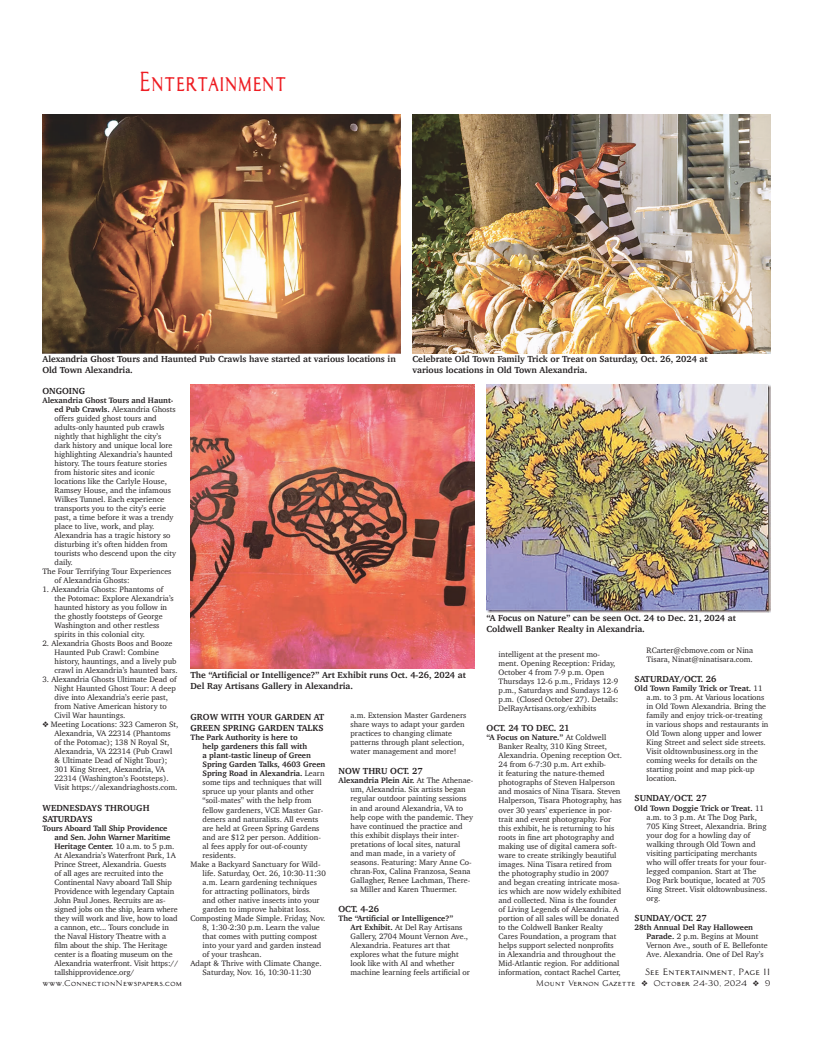
<style>
.page{position:relative;width:816px;height:1057px;background:#fff}
.page>*{position:absolute;margin:0;border:0;box-sizing:border-box;transform-origin:0 0}
.hdr_30{font:27px "Architect Bold V";color:#ee1d23;scale:.7 1}
.cl{font:700 9px/11px "Charter";color:#231f20}
.cal1{font:700 9px/11px "Charter";color:#231f20}
._1b{font:9px "Architect Bold V";color:#231f20}
.cal2{font:8px/9px "Charter";color:#231f20}
.t1{font:700 8px "Charter";color:#231f20}
.t2{font:8px "Architect Bold V";color:#231f20}
.s1{font-weight:700}
.s2{font-weight:400}
</style>
<div class="page">
<img style="left:42px;top:115px;width:358px;height:238px">
<img style="left:412px;top:115px;width:358px;height:238px">
<img style="left:190px;top:384px;width:284px;height:284px">
<img style="left:486px;top:384px;width:284px;height:228px">
<p class="hdr_30" style="left:138px;top:66px;width:213px">Entertainment</p>
<p class="cl" style="left:42px;top:353px;width:355px">Alexandria Ghost Tours and Haunted Pub Crawls have started at various locations in<br>Old Town Alexandria.</p>
<p class="cl" style="left:412px;top:353px;width:297px">Celebrate Old Town Family Trick or Treat on Saturday, Oct. 26, 2024 at various locations in Old Town Alexandria.</p>
<p class="cal1" style="left:42px;top:385px;width:44px">ONGOING</p>
<p class="cal2" style="left:55px;top:396px;width:123px;text-indent:-12px"><span class="s1">Alexandria Ghost Tours and Haunt&shy;ed Pub Crawls.</span> Alexandria Ghosts offers guided ghost tours and adults-only haunted pub crawls nightly that highlight the city’s dark history and unique local lore highlighting Alexandria’s haunted history. The tours feature stories from historic sites and iconic locations like the Carlyle House,<br>Ramsey House, and the infamous<br>Wilkes Tunnel. Each experience transports you to the city’s eerie past, a time before it was a trendy place to live, work, and play.<br>Alexandria has a tragic history so disturbing it’s often hidden from tourists who descend upon the city daily.</p>
<p class="cal2" style="left:55px;top:567px;width:118px;text-indent:-12px">The Four Terrifying Tour Experiences of Alexandria Ghosts:</p>
<p class="cal2" style="left:55px;top:585px;width:121px;text-indent:-12px">1. Alexandria Ghosts: Phantoms of the Potomac: Explore Alexandria’s haunted history as you follow in the ghostly footsteps of George<br>Washington and other restless spirits in this colonial city.</p>
<p class="cal2" style="left:55px;top:639px;width:125px;text-indent:-12px">2. Alexandria Ghosts Boos and Booze Haunted Pub Crawl: Combine history, hauntings, and a lively pub crawl in Alexandria’s haunted bars.</p>
<p class="cal2" style="left:55px;top:675px;width:124px;text-indent:-12px">3. Alexandria Ghosts Ultimate Dead of<br>Night Haunted Ghost Tour: A deep dive into Alexandria’s eerie past, from Native American history to<br>Civil War hauntings.</p>
<p class="cal2" style="left:55px;top:720px;width:125px;text-indent:-12px">❖ Meeting Locations: 323 Cameron St, Alexandria, VA 22314 (Phantoms of the Potomac); 138 N Royal St, Alexandria, VA 22314 (Pub Crawl &amp; Ultimate Dead of Night Tour); 301 King Street, Alexandria, VA 22314 (Washington’s Footsteps).<br>Visit https://alexandriaghosts.com.</p>
<p class="cal1" style="left:42px;top:801px;width:108px">WEDNESDAYS THROUGH<br>SATURDAYS</p>
<p class="cal2" style="left:55px;top:823px;width:125px;text-indent:-12px"><span class="s1">Tours Aboard Tall Ship Providence and Sen. John Warner Maritime Heritage Center.</span> 10 a.m. to 5 p.m.<br>At Alexandria’s Waterfront Park, 1A Prince Street, Alexandria. Guests<br>of all ages are recruited into the Continental Navy aboard Tall Ship Providence with legendary Captain John Paul Jones. Recruits are as&shy;signed jobs on the ship, learn where they will work and live, how to load a cannon, etc... Tours conclude in the Naval History Theatre with a film about the ship. The Heritage center is a floating museum on the Alexandria waterfront. Visit https:// tallshipprovidence.org/</p>
<p class="cl" style="left:190px;top:668px;width:277px">The “Artificial or Intelligence?” Art Exhibit runs Oct. 4-26, 2024 at<br>Del Ray Artisans Gallery in Alexandria.</p>
<p class="cl" style="left:190px;top:711px;width:135px">GROW WITH YOUR GARDEN AT<br>GREEN SPRING GARDEN TALKS</p>
<p class="t1" style="left:190px;top:730px;width:109px">The Park Authority is here to</p>
<p class="t1" style="left:202px;top:739px;width:106px">help gardeners this fall with</p>
<p class="t1" style="left:202px;top:748px;width:110px">a plant-tastic lineup of Green</p>
<p class="t1" style="left:202px;top:757px;width:124px">Spring Garden Talks, 4603 Green</p>
<p class="t1" style="left:202px;top:766px;width:123px">Spring Road in Alexandria. <span class="s2">Learn</span></p>
<p class="cal2" style="left:202px;top:778px;width:121px">some tips and techniques that will</p>
<p class="cal2" style="left:202px;top:787px;width:113px">spruce up your plants and other</p>
<p class="cal2" style="left:202px;top:796px;width:110px">“soil-mates” with the help from</p>
<p class="cal2" style="left:202px;top:805px;width:122px">fellow gardeners, VCE Master Gar-</p>
<p class="cal2" style="left:202px;top:814px;width:117px">deners and naturalists. All events</p>
<p class="cal2" style="left:202px;top:823px;width:118px">are held at Green Spring Gardens</p>
<p class="cal2" style="left:202px;top:832px;width:120px">and are $12 per person. Addition-</p>
<p class="cal2" style="left:202px;top:841px;width:106px">al fees apply for out-of-county</p>
<p class="cal2" style="left:202px;top:850px;width:35px">residents.</p>
<p class="cal2" style="left:190px;top:859px;width:132px">Make a Backyard Sanctuary for Wild-</p>
<p class="cal2" style="left:202px;top:868px;width:125px">life. Saturday, Oct. 26, 10:30-11:30</p>
<p class="cal2" style="left:202px;top:877px;width:116px">a.m. Learn gardening techniques</p>
<p class="cal2" style="left:202px;top:886px;width:109px">for attracting pollinators, birds</p>
<p class="cal2" style="left:202px;top:895px;width:119px">and other native insects into your</p>
<p class="cal2" style="left:202px;top:904px;width:110px">garden to improve habitat loss.</p>
<p class="cal2" style="left:190px;top:913px;width:136px">Composting Made Simple. Friday, Nov.</p>
<p class="cal2" style="left:202px;top:922px;width:119px">8, 1:30-2:30 p.m. Learn the value</p>
<p class="cal2" style="left:202px;top:931px;width:116px">that comes with putting compost</p>
<p class="cal2" style="left:202px;top:940px;width:120px">into your yard and garden instead</p>
<p class="cal2" style="left:202px;top:949px;width:61px">of your trashcan.</p>
<p class="cal2" style="left:190px;top:958px;width:133px">Adapt &amp; Thrive with Climate Change.</p>
<p class="cal2" style="left:202px;top:967px;width:110px">Saturday, Nov. 16, 10:30-11:30</p>
<p class="cal2" style="left:350px;top:711px;width:117px">a.m. Extension Master Gardeners share ways to adapt your garden practices to changing climate patterns through plant selection, water management and more!</p>
<p class="cl" style="left:338px;top:765px;width:86px">NOW THRU OCT. 27</p>
<p class="cal2" style="left:350px;top:776px;width:124px;text-indent:-12px"><span class="s1">Alexandria Plein Air.</span> At The Athenae&shy;um, Alexandria. Six artists began regular outdoor painting sessions in and around Alexandria, VA to help cope with the pandemic. They have continued the practice and this exhibit displays their inter&shy;pretations of local sites, natural and man made, in a variety of seasons. Featuring: Mary Anne Co&shy;chran-Fox, Calina Franzosa, Seana Gallagher, Renee Lachman, There&shy;sa Miller and Karen Thuermer.</p>
<p class="cl" style="left:338px;top:902px;width:42px">OCT. 4-26</p>
<p class="cal2" style="left:350px;top:913px;width:121px;text-indent:-12px"><span class="s1">The “Artificial or Intelligence?”<br>Art Exhibit.</span> At Del Ray Artisans<br>Gallery, 2704 Mount Vernon Ave.,<br>Alexandria. Features art that explores what the future might look like with AI and whether machine learning feels artificial or</p>
<p class="cl" style="left:486px;top:612px;width:251px">“A Focus on Nature” can be seen Oct. 24 to Dec. 21, 2024 at<br>Coldwell Banker Realty in Alexandria.</p>
<p class="cal2" style="left:498px;top:650px;width:121px">intelligent at the present mo&shy;ment. Opening Reception: Friday,<br>October 4 from 7-9 p.m. Open<br>Thursdays 12-6 p.m., Fridays 12-9 p.m., Saturdays and Sundays 12-6 p.m. (Closed October 27). Details:<br>DelRayArtisans.org/exhibits</p>
<p class="cl" style="left:486px;top:722px;width:84px">OCT. 24 TO DEC. 21</p>
<p class="cal2" style="left:498px;top:733px;width:125px;text-indent:-12px"><span class="s1">“A Focus on Nature.”</span> At Coldwell Banker Realty, 310 King Street, Alexandria. Opening reception Oct.<br>24 from 6-7:30 p.m. Art exhib-<br>it featuring the nature-themed photographs of Steven Halperson and mosaics of Nina Tisara. Steven Halperson, Tisara Photography, has over 30 years’ experience in por&shy;trait and event photography. For this exhibit, he is returning to his roots in fine art photography and making use of digital camera soft&shy;ware to create strikingly beautiful images. Nina Tisara retired from the photography studio in 2007 and began creating intricate mosa&shy;ics which are now widely exhibited and collected. Nina is the founder of Living Legends of Alexandria. A portion of all sales will be donated to the Coldwell Banker Realty Cares Foundation, a program that helps support selected nonprofits in Alexandria and throughout the Mid-Atlantic region. For additional information, contact Rachel Carter,</p>
<p class="cal2" style="left:646px;top:646px;width:108px">RCarter@cbmove.com or Nina<br>Tisara, Ninat@ninatisara.com.</p>
<p class="cl" style="left:634px;top:673px;width:83px">SATURDAY/OCT. 26</p>
<p class="cal2" style="left:646px;top:684px;width:123px;text-indent:-12px"><span class="s1">Old Town Family Trick or Treat.</span> 11 a.m. to 3 pm. At Various locations in Old Town Alexandria. Bring the family and enjoy trick-or-treating in various shops and restaurants in<br>Old Town along upper and lower<br>King Street and select side streets.<br>Visit oldtownbusiness.org in the coming weeks for details on the starting point and map pick-up location.</p>
<p class="cl" style="left:634px;top:792px;width:73px">SUNDAY/OCT. 27</p>
<p class="cal2" style="left:646px;top:803px;width:122px;text-indent:-12px"><span class="s1">Old Town Doggie Trick or Treat.</span> 11 a.m. to 3 p.m. At The Dog Park,<br>705 King Street, Alexandria. Bring your dog for a howling day of walking through Old Town and visiting participating merchants who will offer treats for your four&shy;legged companion. Start at The<br>Dog Park boutique, located at 705<br>King Street. Visit oldtownbusiness. org.</p>
<p class="cl" style="left:634px;top:911px;width:73px">SUNDAY/OCT. 27</p>
<p class="cal2" style="left:646px;top:922px;width:122px;text-indent:-12px"><span class="s1">28th Annual Del Ray Halloween<br>Parade.</span> 2 p.m. Begins at Mount<br>Vernon Ave., south of E. Bellefonte<br>Ave. Alexandria. One of Del Ray’s</p>
<p class="_1b" style="left:645px;top:966px;width:127px">See Entertainment, Page 11</p>
<p class="t2" style="left:42px;top:978px;width:141px">www.ConnectionNewspapers.com</p>
<p class="t2" style="left:536px;top:978px;width:236px">Mount Vernon Gazette ❖ October 24-30, 2024 ❖ 9</p>
</div>
